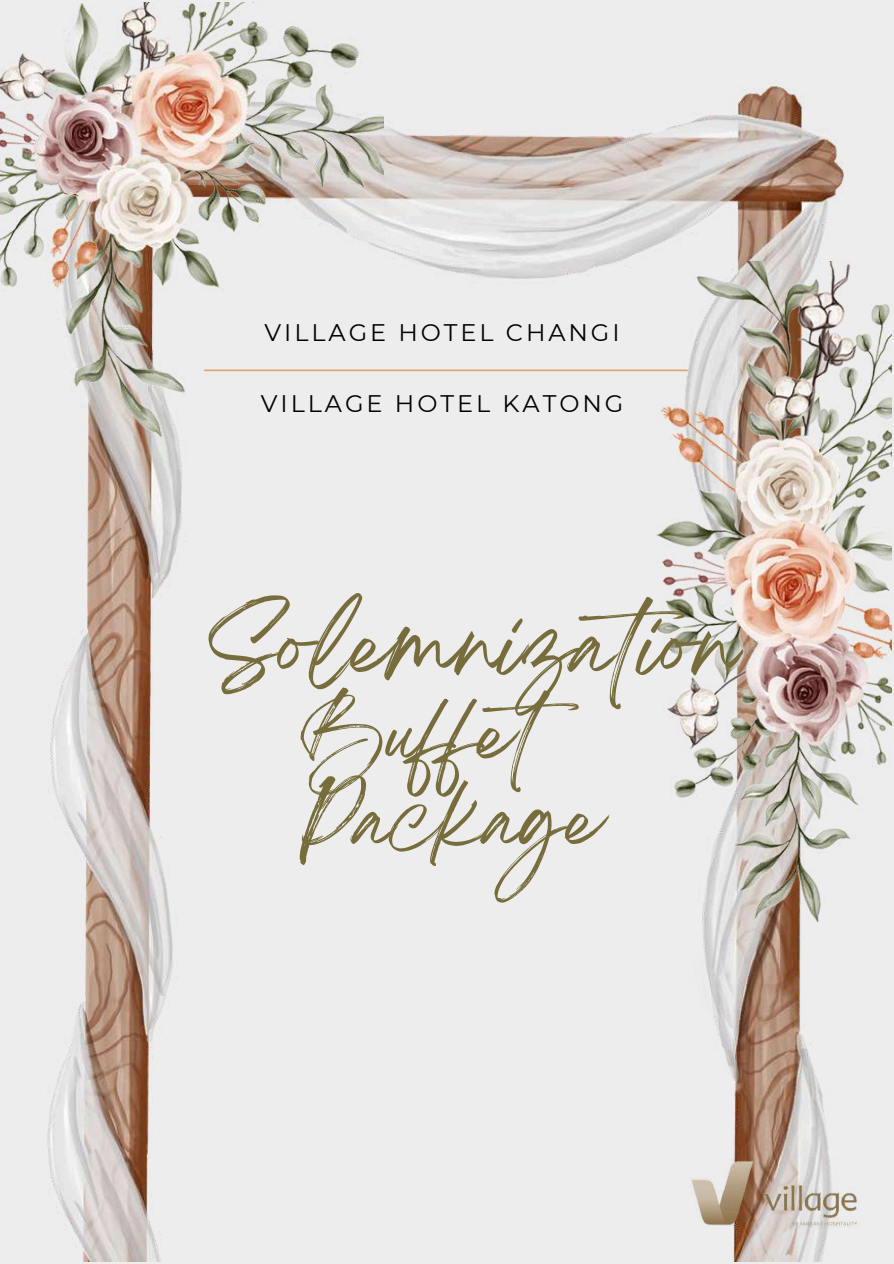
<style>
.page{position:relative;width:894px;height:1264px;background:#fff}
.page>*{position:absolute;margin:0;border:0;box-sizing:border-box;transform-origin:0 0}
.t1{font:75.75px "Breathing";color:#776d3c}
.t2{font:68.7px/85.5px "Breathing";color:#776d3c}
.t3{font:24px "Montserrat";letter-spacing:.125em;color:#000}
</style>
<div class="page">
<div style="left:0;top:0;width:893px;height:1263px;background:#ededed"></div>
<img style="left:47px;top:79px;width:795px;height:1181px">
<img style="left:0;top:2px;width:384px;height:436px">
<img style="left:655px;top:261px;width:236px;height:661px">
<hr style="left:205px;top:369px;width:481px;height:2px;background:#daa773">
<img style="left:660px;top:1118px;width:197px;height:144px">
<p class="t3" style="left:264px;top:318px;width:356px">VILLAGE HOTEL CHANGI</p>
<p class="t3" style="left:261px;top:389px;width:364px">VILLAGE HOTEL KATONG</p>
<h1 class="t1" style="left:208px;top:622px;width:530px">Solemnization</h1>
<h2 class="t2" style="left:301px;top:711px;width:311px">Buffet<br>Package</h2>
</div>
